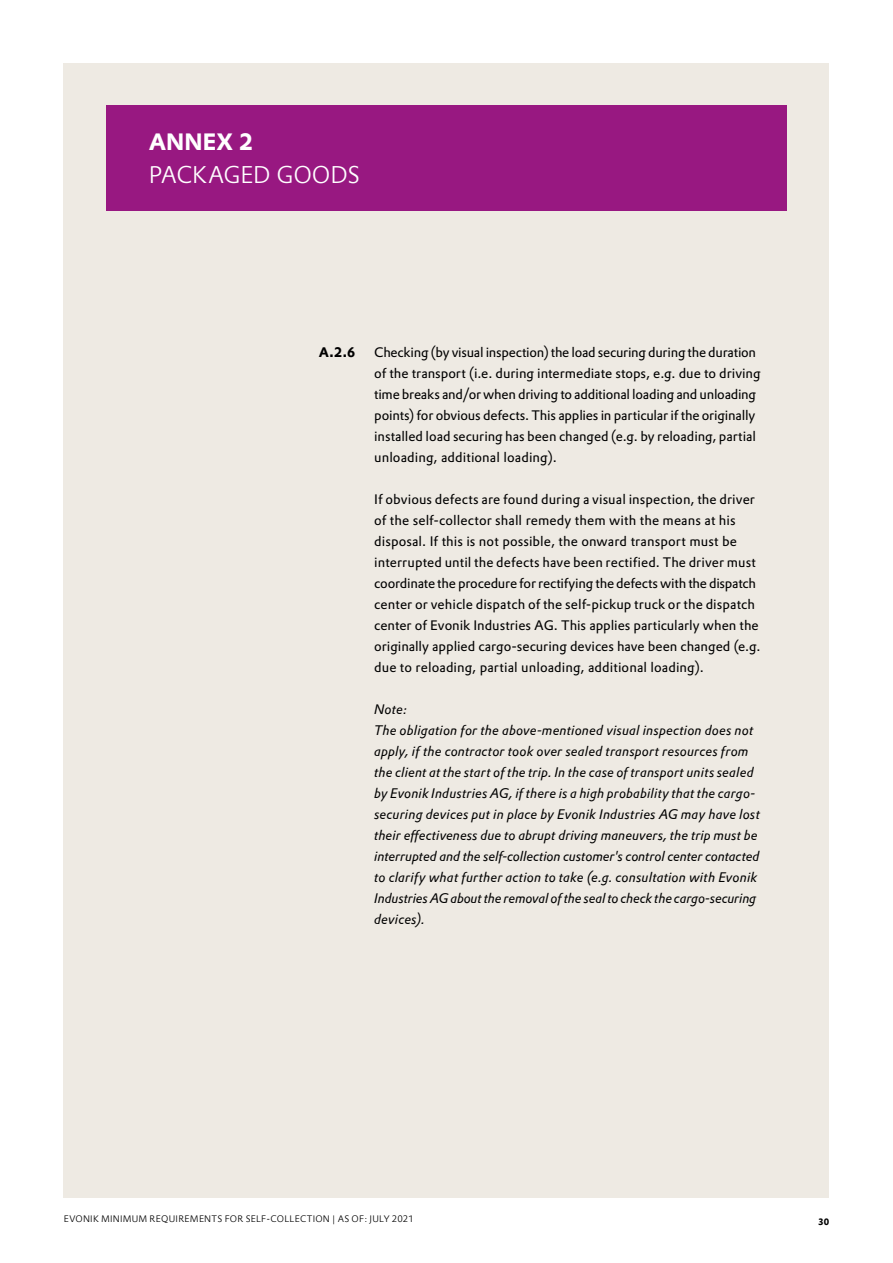
<style>
.page{position:relative;width:893px;height:1263px;background:#fff}
.page>*{position:absolute;margin:0;border:0;box-sizing:border-box;transform-origin:0 0}
.t1{font:300 23.1px "Evonik Prokyon";letter-spacing:-.015em;color:#fff}
.t2{font:700 23.1px "Evonik Prokyon";letter-spacing:.005em;color:#fff}
.t3{font:13.5px/21px "Evonik Prokyon";color:#000}
.t4{font:italic 13.5px/21px "Evonik Prokyon";letter-spacing:.005em;color:#000}
.t5{font:700 13.5px "Evonik Prokyon";color:#000}
.t6{font:300 9px "Evonik Prokyon";letter-spacing:.03em;color:#000}
.t7{font:700 9px "Evonik Prokyon";color:#000}
</style>
<div class="page">
<div style="left:64px;top:63px;width:765px;height:1134px;background:#eeeae3"></div>
<div style="left:106px;top:105px;width:681px;height:105px;background:#981881"></div>
<h1 class="t2" style="left:149px;top:123px;width:106px">ANNEX 2</h1>
<h1 class="t1" style="left:149px;top:157px;width:213px">PACKAGED GOODS</h1>
<p class="t5" style="left:319px;top:341px;width:38px">A.2.6</p>
<p class="t3" style="left:374px;top:341px;width:388px">Checking (by visual inspection) the load securing during the duration of the transport (i.e. during intermediate stops, e.g. due to driving time breaks and/or when driving to additional loading and unloading points) for obvious defects. This applies in particular if the originally installed load securing has been changed (e.g. by reloading, partial unloading, additional loading).</p>
<p class="t3" style="left:374px;top:488px;width:388px">If obvious defects are found during a visual inspection, the driver of the self-collector shall remedy them with the means at his disposal. If this is not possible, the onward transport must be interrupted until the defects have been rectified. The driver must coordinate the procedure for rectifying the defects with the dispatch center or vehicle dispatch of the self-pickup truck or the dispatch center of Evonik Industries AG. This applies particularly when the originally applied cargo-securing devices have been changed (e.g. due to reloading, partial unloading, additional loading).</p>
<p class="t4" style="left:374px;top:698px;width:387px">Note:<br>The obligation for the above-mentioned visual inspection does not apply, if the contractor took over sealed transport resources from the client at the start of the trip. In the case of transport units sealed by Evonik Industries AG, if there is a high probability that the cargo&shy;securing devices put in place by Evonik Industries AG may have lost their effectiveness due to abrupt driving maneuvers, the trip must be interrupted and the self-collection customer's control center contacted to clarify what further action to take (e.g. consultation with Evonik Industries AG about the removal of the seal to check the cargo-securing devices).</p>
<p class="t6" style="left:64px;top:1212px;width:352px">EVONIK MINIMUM REQUIREMENTS FOR SELF-COLLECTION | AS OF: JULY 2021</p>
<p class="t7" style="left:818px;top:1214px;width:13px">30</p>
</div>
